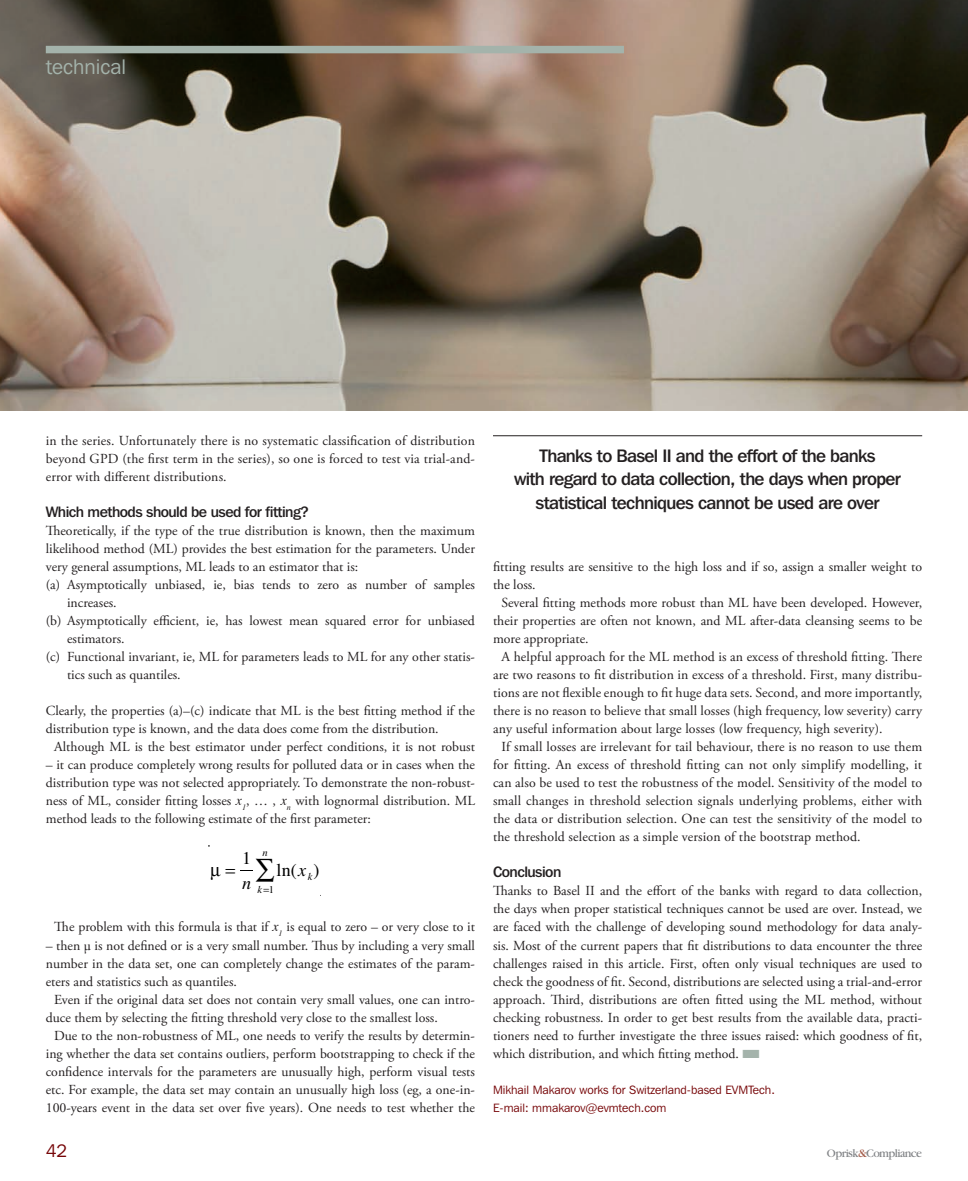
<style>
.page{position:relative;width:968px;height:1181px;background:#fff}
.page>*{position:absolute;margin:0;border:0;box-sizing:border-box;transform-origin:0 0}
.t1{font:21px "Franklin Gothic IT Cby BT";color:#a4b3ab}
.t2{font:500 18px/23.4px "Franklin Gothic IT Cby BT";letter-spacing:-.035em;color:#231f20;text-align:center}
.t3{font:18px "Times";color:#000}
.t4{font:18px "Franklin Gothic IT Cby BT";color:#760507}
.t5{font:italic 18px "Times";color:#000}
.t6{font:500 15px "Franklin Gothic IT Cby BT";letter-spacing:-.035em;color:#231f20}
.t7{font:13.8px/18px "Adobe Garamond Pro";color:#231f20;text-align:justify}
.t8{font:12px/18px "Franklin Gothic IT Cby BT";color:#760507}
.t9{font:12px "Garamond";letter-spacing:-.05em;color:#808285}
.t10{font:italic 10.5px "Times";color:#000}
.s1{font-family:"Times";font-style:italic}
.s2{font-style:italic}
.s3{font-style:normal}
.s4{color:#a4b3ab}
.s5{color:#a45e4c}
</style>
<div class="page">
<img style="left:0;top:0;width:967px;height:410px">
<div style="left:46px;top:46px;width:578px;height:7px;background:#a4b3ab"></div>
<hr style="left:493px;top:435px;width:429px;height:1px;background:#231f20">
<svg style="left:241px;top:870px;width:12px;height:1px"></svg>
<h1 class="t1" style="left:46px;top:54px;width:82px">technical</h1>
<p class="t7" style="left:46px;top:432px;width:430px">in the series. Unfortunately there is no systematic classification of distribution beyond GPD (the first term in the series), so one is forced to test via trial-and&shy;error with different distributions.</p>
<p class="t6" style="left:46px;top:502px;width:264px">Which methods should be used for fitting?</p>
<p class="t7" style="left:46px;top:522px;width:430px">Theoretically, if the type of the true distribution is known, then the maximum</p>
<p class="t7" style="left:46px;top:540px;width:430px">likelihood method (ML) provides the best estimation for the parameters. Under</p>
<p class="t7" style="left:46px;top:558px;width:314px">very general assumptions, ML leads to an estimator that is:</p>
<p class="t7" style="left:46px;top:576px;width:430px">(a) Asymptotically unbiased, ie, bias tends to zero as number of samples</p>
<p class="t7" style="left:67px;top:594px;width:51px">increases.</p>
<p class="t7" style="left:46px;top:612px;width:430px">(b) Asymptotically efficient, ie, has lowest mean squared error for unbiased</p>
<p class="t7" style="left:67px;top:630px;width:59px">estimators.</p>
<p class="t7" style="left:46px;top:648px;width:430px">(c) Functional invariant, ie, ML for parameters leads to ML for any other statis-</p>
<p class="t7" style="left:67px;top:666px;width:115px">tics such as quantiles.</p>
<p class="t7" style="left:46px;top:702px;width:430px">Clearly, the properties (a)–(c) indicate that ML is the best fitting method if the distribution type is known, and the data does come from the distribution.</p>
<p class="t7" style="left:54px;top:738px;width:422px">Although ML is the best estimator under perfect conditions, it is not robust</p>
<p class="t7" style="left:46px;top:756px;width:430px">– it can produce completely wrong results for polluted data or in cases when the distribution type was not selected appropriately. To demonstrate the non-robust&shy;ness of ML, consider fitting losses <span class="s1">x</span><sub>1</sub>, … , <span class="s1">x</span><sub>n</sub> with lognormal distribution. ML method leads to the following estimate of the first parameter:</p>
<h2 class="t3" style="left:242px;top:840px;width:10px">1</h2>
<h2 class="t5" style="left:242px;top:866px;width:10px">n</h2>
<p class="t10" style="left:262px;top:843px;width:7px">n</p>
<h2 class="t3" style="left:277px;top:852px;width:44px">ln(<span class="s2">x</span><sub>k</sub>)</h2>
<p class="t10" style="left:257px;top:879px;width:18px">k <span class="s3">1</span></p>
<p class="t7" style="left:54px;top:918px;width:422px">The problem with this formula is that if <span class="s1">x</span><sub>1</sub> is equal to zero – or very close to it</p>
<p class="t7" style="left:46px;top:936px;width:431px">– then μ is not defined or is a very small number. Thus by including a very small number in the data set, one can completely change the estimates of the param&shy;eters and statistics such as quantiles.</p>
<p class="t7" style="left:46px;top:990px;width:430px;text-indent:9px">Even if the original data set does not contain very small values, one can intro&shy;duce them by selecting the fitting threshold very close to the smallest loss.</p>
<p class="t7" style="left:46px;top:1026px;width:430px;text-indent:9px">Due to the non-robustness of ML, one needs to verify the results by determin&shy;ing whether the data set contains outliers, perform bootstrapping to check if the confidence intervals for the parameters are unusually high, perform visual tests etc. For example, the data set may contain an unusually high loss (eg, a one-in-100-years event in the data set over five years). One needs to test whether the</p>
<h2 class="t2" style="left:514px;top:443px;width:388px">Thanks to Basel II and the effort of the banks<br>with regard to data collection, the days when proper statistical techniques cannot be used are over</h2>
<p class="t7" style="left:493px;top:558px;width:431px">fitting results are sensitive to the high loss and if so, assign a smaller weight to the loss.</p>
<p class="t7" style="left:493px;top:594px;width:430px;text-indent:9px">Several fitting methods more robust than ML have been developed. However, their properties are often not known, and ML after-data cleansing seems to be more appropriate.</p>
<p class="t7" style="left:493px;top:648px;width:431px;text-indent:9px">A helpful approach for the ML method is an excess of threshold fitting. There are two reasons to fit distribution in excess of a threshold. First, many distribu&shy;tions are not flexible enough to fit huge data sets. Second, and more importantly, there is no reason to believe that small losses (high frequency, low severity) carry any useful information about large losses (low frequency, high severity).</p>
<p class="t7" style="left:493px;top:738px;width:431px;text-indent:9px">If small losses are irrelevant for tail behaviour, there is no reason to use them for fitting. An excess of threshold fitting can not only simplify modelling, it can also be used to test the robustness of the model. Sensitivity of the model to small changes in threshold selection signals underlying problems, either with the data or distribution selection. One can test the sensitivity of the model to the threshold selection as a simple version of the bootstrap method.</p>
<p class="t6" style="left:493px;top:862px;width:70px">Conclusion</p>
<p class="t7" style="left:493px;top:882px;width:431px">Thanks to Basel II and the effort of the banks with regard to data collection, the days when proper statistical techniques cannot be used are over. Instead, we are faced with the challenge of developing sound methodology for data analy&shy;sis. Most of the current papers that fit distributions to data encounter the three challenges raised in this article. First, often only visual techniques are used to check the goodness of fit. Second, distributions are selected using a trial-and-error approach. Third, distributions are often fitted using the ML method, without checking robustness. In order to get best results from the available data, practi&shy;tioners need to further investigate the three issues raised: which goodness of fit, which distribution, and which fitting method. <span class="s4">■</span></p>
<p class="t8" style="left:493px;top:1079px;width:283px">Mikhail Makarov works for Switzerland-based EVMTech.<br>E-mail: mmakarov@evmtech.com</p>
<h2 class="t4" style="left:46px;top:1139px;width:23px">42</h2>
<p class="t9" style="left:827px;top:1147px;width:97px">Oprisk<span class="s5">&amp;</span>Compliance</p>
</div>
